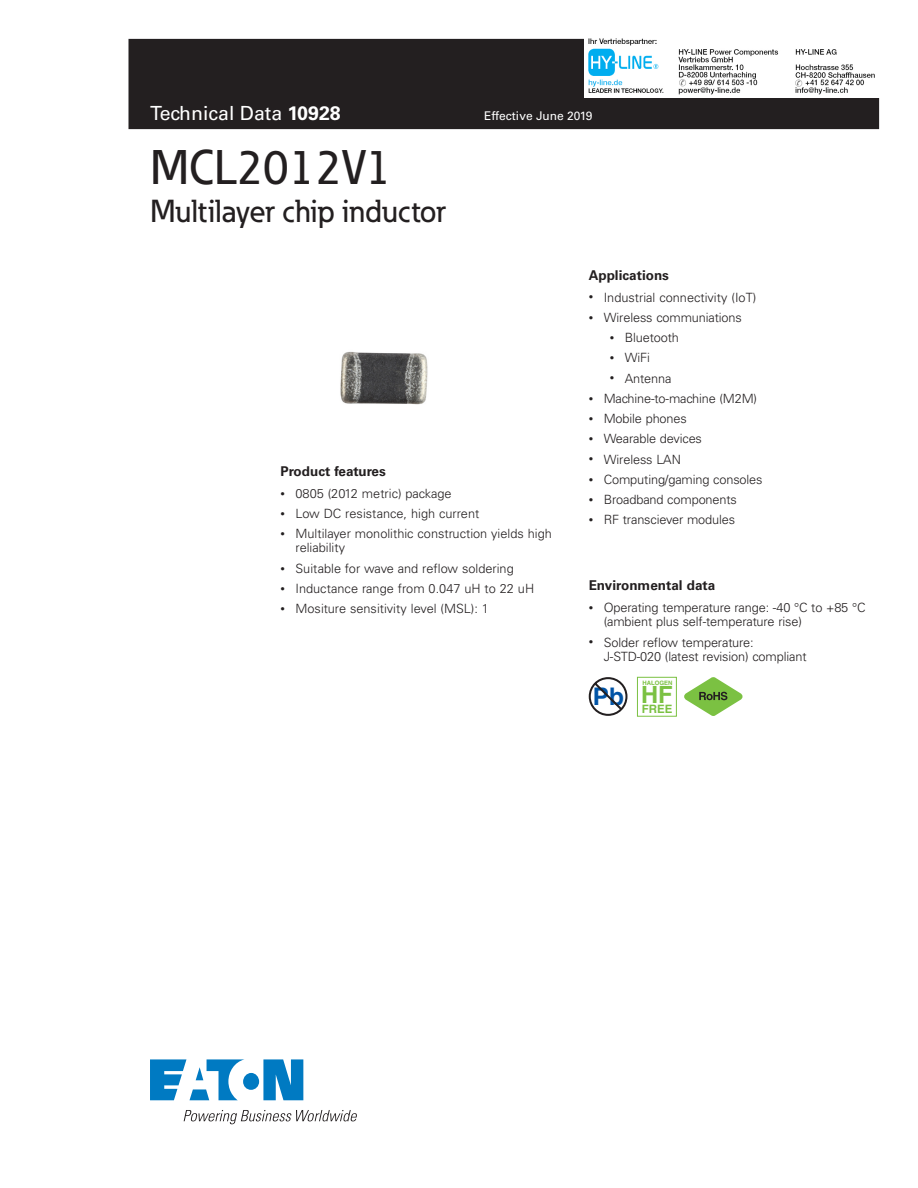
<style>
.page{position:relative;width:918px;height:1188px;background:#fff}
.page>*{position:absolute;margin:0;border:0;box-sizing:border-box;transform-origin:0 0}
._00_Product{font:500 48px "Eaton";color:#231f20}
._00_Product-2{font:500 31.5px "Eaton";color:#231f20}
.t1{font:700 24.3px "Helvetica";color:#0154a6}
.t2{font:700 23.7px "Helvetica";color:#7bc142}
.t3{font:19.5px "Univers LT Std";color:#fff}
._01_Head2{font:700 13.5px "Univers LT Std";color:#231f20}
.t4{font:300 12.75px/14.2px "Univers LT Std";letter-spacing:-.01em;color:#231f20}
.t5{font:12px "Univers LT Std";color:#fff}
.t6{font:700 11.55px "Helvetica";color:#7bc142}
.t7{font:700 6px "Helvetica";color:#7bc142}
.s1{font-weight:700}
.s2{font-family:"Univers";font-size:9px}
</style>
<div class="page">
<svg style="left:150px;top:1059px;width:153px;height:41px"></svg>
<svg style="left:184px;top:1110px;width:173px;height:14px"></svg>
<div style="left:129px;top:39px;width:750px;height:90px;background:#231f20"></div>
<svg style="left:589px;top:677px;width:38px;height:39px"></svg>
<div style="left:637px;top:677px;width:40px;height:39px;border:1px solid #7bc142"></div>
<svg style="left:684px;top:677px;width:59px;height:39px"></svg>
<img style="left:340px;top:351px;width:88px;height:54px">
<img style="left:584px;top:38px;width:295px;height:59px">
<h3 class="t3" style="left:150px;top:102px;width:192px">Technical Data <span class="s1">10928</span></h3>
<p class="t5" style="left:484px;top:109px;width:110px">Effective June 2019</p>
<p class="_00_Product" style="left:150px;top:138px;width:243px">MCL2012V1</p>
<p class="_00_Product-2" style="left:150px;top:191px;width:297px">Multilayer chip inductor</p>
<p class="_01_Head2" style="left:280px;top:463px;width:107px">Product features</p>
<p class="t4" style="left:280px;top:486px;width:173px"><span class="s2">•</span> 0805 (2012 metric) package</p>
<p class="t4" style="left:280px;top:506px;width:200px"><span class="s2">•</span> Low DC resistance, high current</p>
<p class="t4" style="left:296px;top:527px;width:258px;text-indent:-15px"><span class="s2">•</span> Multilayer monolithic construction yields high reliability</p>
<p class="t4" style="left:280px;top:561px;width:235px"><span class="s2">•</span> Suitable for wave and reflow soldering</p>
<p class="t4" style="left:280px;top:581px;width:255px"><span class="s2">•</span> Inductance range from 0.047 uH to 22 uH</p>
<p class="t4" style="left:280px;top:602px;width:210px"><span class="s2">•</span> Mositure sensitivity level (MSL): 1</p>
<p class="_01_Head2" style="left:589px;top:267px;width:82px">Applications</p>
<p class="t4" style="left:589px;top:290px;width:169px"><span class="s2">•</span> Industrial connectivity (IoT)</p>
<p class="t4" style="left:589px;top:310px;width:155px"><span class="s2">•</span> Wireless communiations</p>
<p class="t4" style="left:610px;top:330px;width:71px"><span class="s2">•</span> Bluetooth</p>
<p class="t4" style="left:610px;top:351px;width:42px"><span class="s2">•</span> WiFi</p>
<p class="t4" style="left:610px;top:371px;width:63px"><span class="s2">•</span> Antenna</p>
<p class="t4" style="left:589px;top:391px;width:170px"><span class="s2">•</span> Machine-to-machine (M2M)</p>
<p class="t4" style="left:589px;top:411px;width:100px"><span class="s2">•</span> Mobile phones</p>
<p class="t4" style="left:589px;top:432px;width:115px"><span class="s2">•</span> Wearable devices</p>
<p class="t4" style="left:589px;top:452px;width:94px"><span class="s2">•</span> Wireless LAN</p>
<p class="t4" style="left:589px;top:472px;width:175px"><span class="s2">•</span> Computing/gaming consoles</p>
<p class="t4" style="left:589px;top:492px;width:150px"><span class="s2">•</span> Broadband components</p>
<p class="t4" style="left:589px;top:513px;width:148px"><span class="s2">•</span> RF transciever modules</p>
<p class="_01_Head2" style="left:589px;top:578px;width:128px">Environmental data</p>
<p class="t4" style="left:604px;top:600px;width:263px;text-indent:-15px"><span class="s2">•</span> Operating temperature range: -40 °C to +85 °C (ambient plus self-temperature rise)</p>
<p class="t4" style="left:604px;top:635px;width:204px;text-indent:-15px"><span class="s2">•</span> Solder reflow temperature:<br>J-STD-020 (latest revision) compliant</p>
<p class="t1" style="left:593px;top:681px;width:33px">Pb</p>
<p class="t7" style="left:642px;top:680px;width:32px">HALOGEN</p>
<p class="t2" style="left:641px;top:681px;width:33px">HF</p>
<p class="t6" style="left:642px;top:701px;width:32px">FREE</p>
</div>
